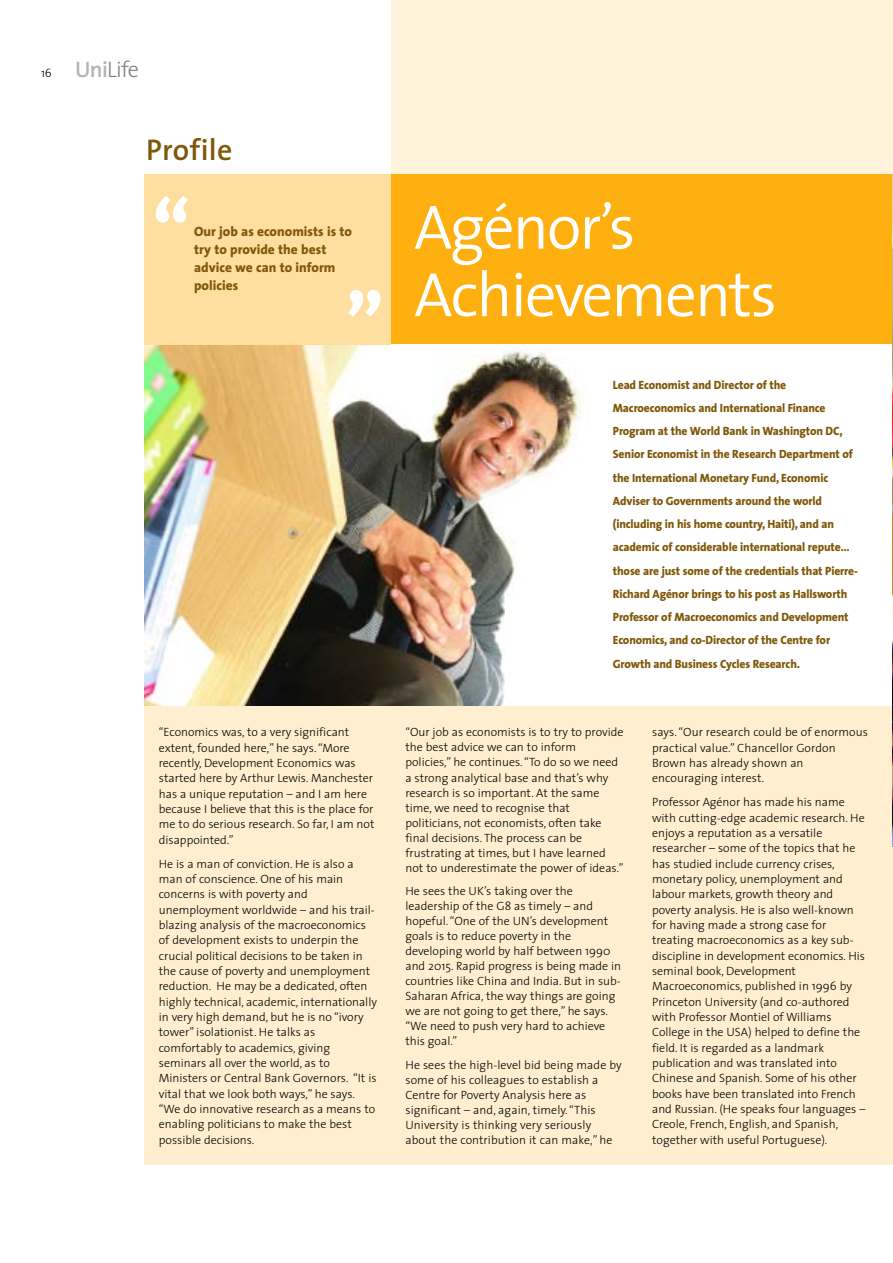
<style>
.page{position:relative;width:893px;height:1263px;background:#fff}
.page>*{position:absolute;margin:0;border:0;box-sizing:border-box;transform-origin:0 0}
.t1{font:800 75px "The Sans";color:#fff}
.t2{font:300 63px/67.5px "The Sans";letter-spacing:-.03em;color:#fff}
.t3{font:600 30px "The Sans";letter-spacing:.01em;color:#7f5809}
.t4{font:300 22.5px "The Sans";color:#7f8285}
.t5{font:800 13.5px/18px "The Sans";color:#7f5809}
.t6{font:300 12px/15.3px "The Sans";color:#000}
.t7{font:800 12px/23.2px "The Sans";letter-spacing:-.01em;color:#7f5809}
.s1{font-size:12px;color:#000}
.s2{font-weight:600;color:#b2b4b6}
</style>
<div class="page">
<div style="left:145px;top:639px;width:748px;height:526px;background:#ffefd0"></div>
<div style="left:391px;top:0;width:502px;height:174px;background:#fff3db"></div>
<div style="left:391px;top:174px;width:502px;height:170px;background:#ffb011"></div>
<img style="left:145px;top:344px;width:747px;height:362px">
<div style="left:145px;top:174px;width:246px;height:170px;background:#ffdfa0"></div>
<img style="left:892px;top:174px;width:1px;height:672px">
<h3 class="t4" style="left:41px;top:61px;width:100px"><span class="s1">16</span> <span class="s2">Uni</span>Life</h3>
<h3 class="t3" style="left:146px;top:138px;width:88px">Profile</h3>
<h1 class="t1" style="left:152px;top:198px;width:39px">“</h1>
<p class="t5" style="left:194px;top:223px;width:159px">Our job as economists is to try to provide the best advice we can to inform policies</p>
<h1 class="t1" style="left:346px;top:291px;width:39px">”</h1>
<h2 class="t2" style="left:414px;top:201px;width:364px">Agénor’s<br>Achievements</h2>
<p class="t6" style="left:159px;top:726px;width:217px">“Economics was, to a very significant extent, founded here,” he says. “More recently, Development Economics was started here by Arthur Lewis. Manchester has a unique reputation – and I am here because I believe that this is the place for me to do serious research. So far, I am not disappointed.”</p>
<p class="t6" style="left:159px;top:857px;width:220px">He is a man of conviction. He is also a man of conscience. One of his main concerns is with poverty and unemployment worldwide – and his trail&shy;blazing analysis of the macroeconomics of development exists to underpin the crucial political decisions to be taken in the cause of poverty and unemployment reduction. He may be a dedicated, often highly technical, academic, internationally in very high demand, but he is no “ivory tower” isolationist. He talks as comfortably to academics, giving seminars all over the world, as to Ministers or Central Bank Governors. “It is vital that we look both ways,” he says. “We do innovative research as a means to enabling politicians to make the best possible decisions.</p>
<p class="t7" style="left:613px;top:374px;width:247px">Lead Economist and Director of the Macroeconomics and International Finance Program at the World Bank in Washington DC, Senior Economist in the Research Department of the International Monetary Fund, Economic Adviser to Governments around the world (including in his home country, Haiti), and an academic of considerable international repute… those are just some of the credentials that Pierre-Richard Agénor brings to his post as Hallsworth Professor of Macroeconomics and Development Economics, and co-Director of the Centre for Growth and Business Cycles Research.</p>
<p class="t6" style="left:405px;top:726px;width:220px">“Our job as economists is to try to provide the best advice we can to inform policies,” he continues. “To do so we need a strong analytical base and that’s why research is so important. At the same time, we need to recognise that politicians, not economists, often take final decisions. The process can be frustrating at times, but I have learned not to underestimate the power of ideas.”</p>
<p class="t6" style="left:405px;top:885px;width:217px">He sees the UK’s taking over the leadership of the G8 as timely – and hopeful. “One of the UN’s development goals is to reduce poverty in the developing world by half between 1990 and 2015. Rapid progress is being made in countries like China and India. But in sub-Saharan Africa, the way things are going we are not going to get there,” he says. “We need to push very hard to achieve this goal.”</p>
<p class="t6" style="left:405px;top:1058px;width:218px">He sees the high-level bid being made by some of his colleagues to establish a Centre for Poverty Analysis here as significant – and, again, timely. “This University is thinking very seriously about the contribution it can make,” he</p>
<p class="t6" style="left:652px;top:726px;width:217px">says. “Our research could be of enormous practical value.” Chancellor Gordon<br>Brown has already shown an encouraging interest.</p>
<p class="t6" style="left:652px;top:796px;width:215px">Professor Agénor has made his name with cutting-edge academic research. He enjoys a reputation as a versatile researcher – some of the topics that he has studied include currency crises, monetary policy, unemployment and labour markets, growth theory and poverty analysis. He is also well-known for having made a strong case for treating macroeconomics as a key sub&shy;discipline in development economics. His seminal book, Development Macroeconomics, published in 1996 by Princeton University (and co-authored with Professor Montiel of Williams College in the USA) helped to define the field. It is regarded as a landmark publication and was translated into Chinese and Spanish. Some of his other books have been translated into French and Russian. (He speaks four languages – Creole, French, English, and Spanish, together with useful Portuguese).</p>
</div>
